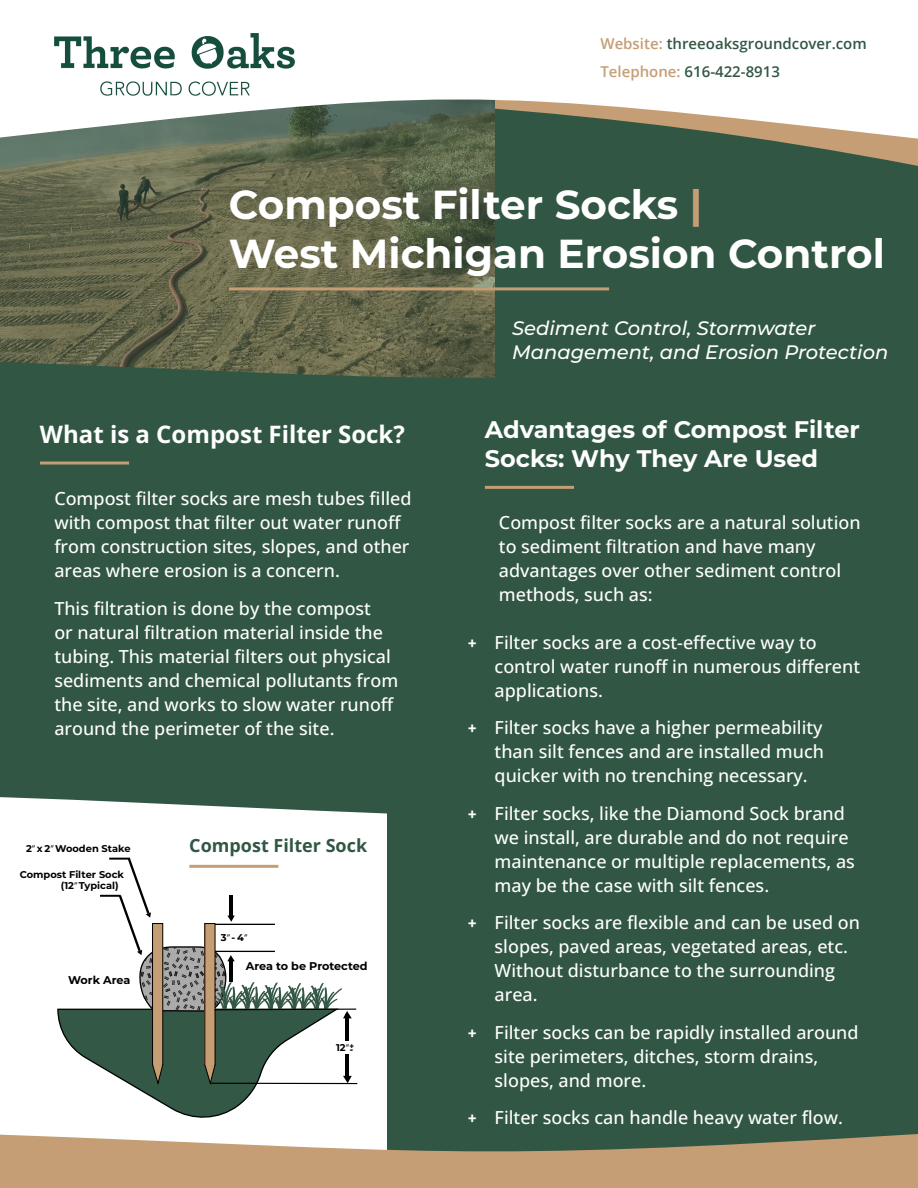
<style>
.page{position:relative;width:918px;height:1188px;background:#315744}
.page>*{position:absolute;margin:0;border:0;box-sizing:border-box;transform-origin:0 0}
.t1{font:700 40.5px "Montserrat";color:#fff}
.t2{font:700 24px/28.8px "Montserrat";color:#fff}
.Body_2{font:700 24px "Open Sans";color:#fff}
.Subhead{font:italic 500 19.5px/23.4px "Montserrat";color:#fff}
.Sans_Serif_Body{font:500 18px/24px "Open Sans";color:#fff}
.Body_2-2{font:700 18px "Open Sans";color:#315744}
.Footer_Contact{font:600 15px "Open Sans";color:#315744}
.t3{font:700 11.25px "Montserrat";letter-spacing:-.01em;color:#000}
.t4{font:700 9.9px/11.1px "Montserrat";color:#000}
.s1{color:#c59e75}
.s2{font-family:"Myriad Pro";font-weight:400}
.s3{font-size:10.35px}
.s4{font-family:"Bree";font-weight:400}
</style>
<div class="page">
<div style="left:0;top:747px;width:387px;height:441px;background:#fff"></div>
<svg style="left:57px;top:858px;width:300px;height:260px"></svg>
<svg style="left:761px;top:139px;width:157px;height:27px"></svg>
<svg style="left:0;top:139px;width:495px;height:221px;background:#64674c"></svg>
<svg style="left:0;top:1134px;width:918px;height:54px;fill:#c59e75"></svg>
<svg style="left:0;top:360px;width:495px;height:18px"></svg>
<svg style="left:0;top:747px;width:387px;height:67px;background:#4c6d5c"></svg>
<hr style="left:229px;top:287px;width:380px;height:3px;background:#c59e75">
<hr style="left:485px;top:486px;width:89px;height:3px;background:#c59e75">
<hr style="left:40px;top:462px;width:89px;height:3px;background:#c59e75">
<hr style="left:189px;top:865px;width:89px;height:3px;background:#c59e75">
<svg style="left:0;top:0;width:918px;height:139px;background:#e1e3de"></svg>
<img style="left:55px;top:34px;width:240px;height:62px">
<p class="Footer_Contact" style="left:600px;top:34px;width:268px"><span class="s1">Website:</span> threeoaksgroundcover.com</p>
<p class="Footer_Contact" style="left:600px;top:61px;width:181px"><span class="s1">Telephone:</span> 616-422-8913</p>
<p class="t1" style="left:229px;top:175px;width:475px">Compost Filter Socks <span class="s1">|</span></p>
<p class="t1" style="left:229px;top:224px;width:657px">West Michigan Erosion Control</p>
<p class="Body_2" style="left:40px;top:418px;width:366px">What is a Compost Filter Sock?</p>
<p class="Sans_Serif_Body" style="left:54px;top:486px;width:359px">Compost filter socks are mesh tubes filled with compost that filter out water runoff from construction sites, slopes, and other areas where erosion is a concern.</p>
<p class="Sans_Serif_Body" style="left:54px;top:596px;width:345px">This filtration is done by the compost<br>or natural filtration material inside the tubing. This material filters out physical sediments and chemical pollutants from the site, and works to slow water runoff around the perimeter of the site.</p>
<p class="t4" style="left:26px;top:842px;width:106px">2<span class="s2">”</span> x 2<span class="s2">”</span> Wooden Stake</p>
<p class="t4" style="left:61px;top:869px;width:65px;text-indent:-41px">Compost Filter Sock (12<span class="s2">”</span> Typical)</p>
<p class="t3" style="left:68px;top:972px;width:64px">Work Area</p>
<p class="Body_2-2" style="left:189px;top:833px;width:179px">Compost Filter Sock</p>
<p class="t4" style="left:221px;top:932px;width:28px">3<span class="s2">”</span> - 4<span class="s2">”</span></p>
<p class="t3" style="left:246px;top:958px;width:123px">Area to be Protected</p>
<p class="t4" style="left:336px;top:1042px;width:20px">12<span class="s2">”</span><sup>+</sup><span class="s3">-</span></p>
<p class="Subhead" style="left:512px;top:316px;width:378px">Sediment Control, Stormwater<br>Management, and Erosion Protection</p>
<p class="t2" style="left:485px;top:414px;width:376px">Advantages of Compost Filter<br>Socks: Why They Are Used</p>
<p class="Sans_Serif_Body" style="left:499px;top:510px;width:363px">Compost filter socks are a natural solution to sediment filtration and have many advantages over other sediment control methods, such as:</p>
<p class="Sans_Serif_Body" style="left:495px;top:630px;width:367px;text-indent:-27px"><span class="s4">+</span> Filter socks are a cost-effective way to control water runoff in numerous different applications.</p>
<p class="Sans_Serif_Body" style="left:495px;top:715px;width:331px;text-align:justify;text-indent:-27px"><span class="s4">+</span> Filter socks have a higher permeability than silt fences and are installed much quicker with no trenching necessary.</p>
<p class="Sans_Serif_Body" style="left:495px;top:801px;width:362px;text-indent:-27px"><span class="s4">+</span> Filter socks, like the Diamond Sock brand we install, are durable and do not require maintenance or multiple replacements, as may be the case with silt fences.</p>
<p class="Sans_Serif_Body" style="left:495px;top:910px;width:367px;text-indent:-27px"><span class="s4">+</span> Filter socks are flexible and can be used on slopes, paved areas, vegetated areas, etc.<br>Without disturbance to the surrounding area.</p>
<p class="Sans_Serif_Body" style="left:495px;top:1020px;width:366px;text-indent:-27px"><span class="s4">+</span> Filter socks can be rapidly installed around site perimeters, ditches, storm drains, slopes, and more.</p>
<p class="Sans_Serif_Body" style="left:468px;top:1105px;width:377px"><span class="s4">+</span> Filter socks can handle heavy water flow.</p>
</div>
